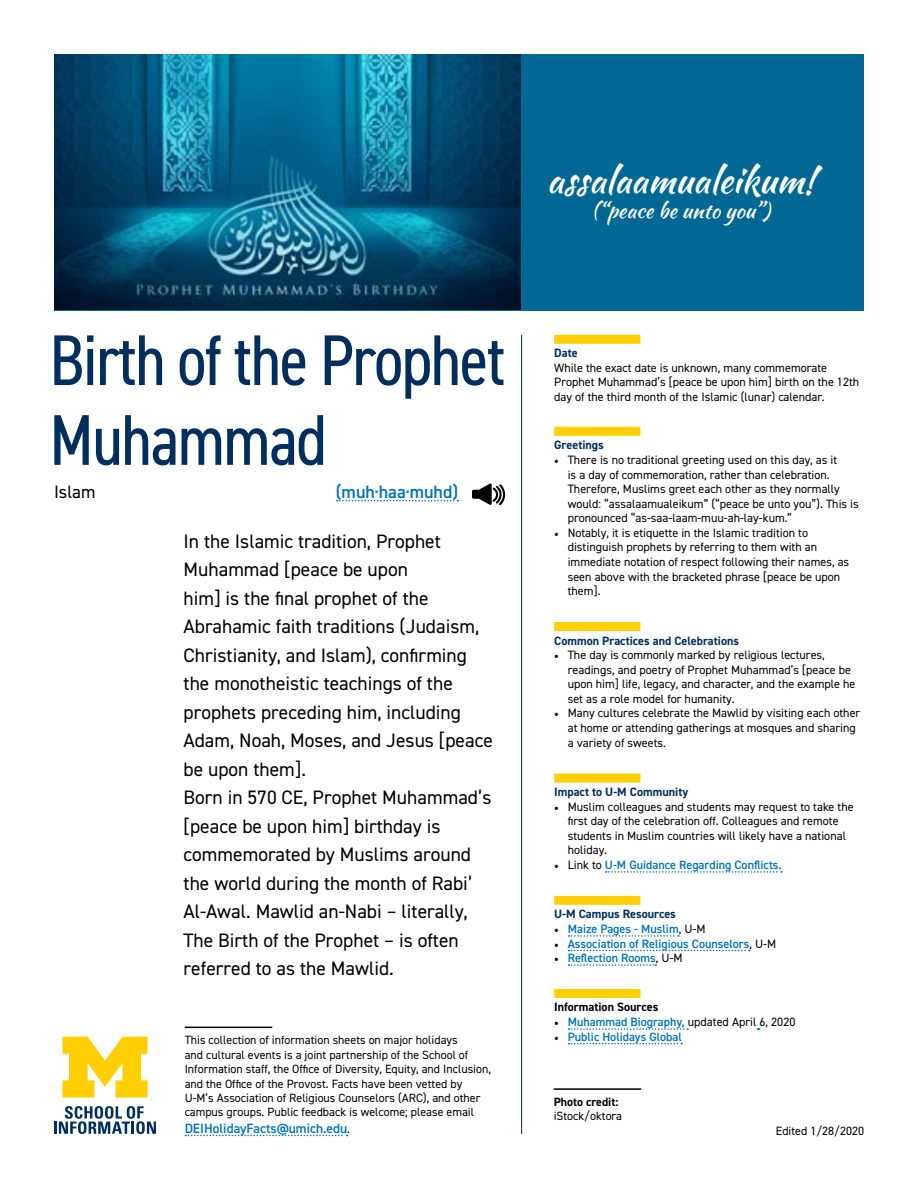
<style>
.page{position:relative;width:918px;height:1188px;background:#fff}
.page>*{position:absolute;margin:0;border:0;box-sizing:border-box;transform-origin:0 0}
.t1{font:condensed 72px/79.8px "DIN2014";letter-spacing:-.02em;color:#002e5e}
.t2{font:36px "Kaushan Script";color:#fff}
.t3{font:21px "Kaushan Script";color:#fff}
.t4{font:19.5px/28.5px "DIN2014";color:#000}
.t5{font:600 18px "DIN2014";color:#0075bc}
.t6{font:18px "DIN2014";color:#000}
.t7{font:600 13.5px "DIN2014";color:#0075bc}
.t8{font:12.15px/14.5px "DIN2014";color:#000}
.t9{font:600 12.15px "DIN2014";color:#0075bc}
.t10{font:700 12.15px "DIN2014";color:#002e5e}
.t11{font:700 12.15px "DIN2014";color:#000}
.t12{font:12px/14.4px "DIN2014";color:#000}
.t13{font:700 12px "DIN2014";color:#000}
.s1{font-weight:400;font-size:12px;color:#000}
.s2{font-family:"Minion Pro"}
.s3{font-family:"Minion Pro";font-weight:400;color:#000}
.s4{font-weight:400;color:#000}
</style>
<div class="page">
<svg style="left:472px;top:483px;width:33px;height:22px"></svg>
<div style="left:54px;top:54px;width:810px;height:257px;background:#016895"></div>
<div style="left:554px;top:335px;width:86px;height:9px;background:#ffcf01"></div>
<div style="left:554px;top:427px;width:86px;height:9px;background:#ffcf01"></div>
<div style="left:554px;top:622px;width:86px;height:9px;background:#ffcf01"></div>
<div style="left:554px;top:774px;width:86px;height:9px;background:#ffcf01"></div>
<svg style="left:606px;top:871px;width:176px;height:2px"></svg>
<div style="left:554px;top:896px;width:86px;height:9px;background:#ffcf01"></div>
<svg style="left:568px;top:935px;width:111px;height:2px"></svg>
<svg style="left:568px;top:950px;width:182px;height:1px"></svg>
<svg style="left:568px;top:964px;width:88px;height:2px"></svg>
<div style="left:554px;top:989px;width:86px;height:9px;background:#ffcf01"></div>
<svg style="left:568px;top:1028px;width:120px;height:2px"></svg>
<svg style="left:568px;top:1043px;width:114px;height:1px"></svg>
<svg style="left:337px;top:500px;width:121px;height:1px"></svg>
<hr style="left:185px;top:1027px;width:87px;height:1px;background:#000">
<svg style="left:185px;top:1135px;width:162px;height:1px"></svg>
<svg style="left:54px;top:1106px;width:102px;height:28px"></svg>
<svg style="left:62px;top:1037px;width:86px;height:61px"></svg>
<hr style="left:521px;top:335px;width:1px;height:799px;background:#002e5e">
<img style="left:54px;top:54px;width:467px;height:256px">
<hr style="left:554px;top:1088px;width:87px;height:2px;background:#000">
<h1 class="t1" style="left:49px;top:318px;width:458px">Birth of the Prophet<br>Muhammad</h1>
<h3 class="t6" style="left:54px;top:480px;width:43px">Islam</h3>
<h3 class="t5" style="left:336px;top:480px;width:124px">(muh·haa·muhd)</h3>
<p class="t4" style="left:184px;top:526px;width:311px">In the Islamic tradition, Prophet<br>Muhammad [peace be upon<br>him] is the final prophet of the<br>Abrahamic faith traditions (Judaism,<br>Christianity, and Islam), confirming the monotheistic teachings of the prophets preceding him, including<br>Adam, Noah, Moses, and Jesus [peace be upon them].<br>Born in 570 CE, Prophet Muhammad’s [peace be upon him] birthday is commemorated by Muslims around the world during the month of Rabi’<br>Al-Awal. Mawlid an-Nabi – literally,<br>The Birth of the Prophet – is often referred to as the Mawlid.</p>
<p class="t12" style="left:185px;top:1033px;width:308px">This collection of information sheets on major holidays<br>and cultural events is a joint partnership of the School of Information staff, the Office of Diversity, Equity, and Inclusion, and the Office of the Provost. Facts have been vetted by U-M’s Association of Religious Counselors (ARC), and other campus groups. Public feedback is welcome; please email</p>
<p class="t7" style="left:185px;top:1119px;width:167px">DEIHolidayFacts@umich.edu<span class="s1">.</span></p>
<h2 class="t2" style="left:547px;top:154px;width:270px">assalaamualeikum!</h2>
<h3 class="t3" style="left:592px;top:195px;width:180px">(“peace be unto you”)</h3>
<p class="t10" style="left:554px;top:345px;width:25px">Date</p>
<p class="t8" style="left:554px;top:360px;width:307px">While the exact date is unknown, many commemorate<br>Prophet Muhammad’s [peace be upon him] birth on the 12th day of the third month of the Islamic (lunar) calendar.</p>
<p class="t10" style="left:554px;top:437px;width:51px">Greetings</p>
<p class="t8" style="left:568px;top:452px;width:293px;text-indent:-13px"><span class="s2">•</span> There is no traditional greeting used on this day, as it<br>is a day of commemoration, rather than celebration.<br>Therefore, Muslims greet each other as they normally would: “assalaamualeikum” (“peace be unto you”). This is pronounced “as-saa-laam-muu-ah-lay-kum.”</p>
<p class="t8" style="left:568px;top:525px;width:283px;text-indent:-13px"><span class="s2">•</span> Notably, it is etiquette in the Islamic tradition to distinguish prophets by referring to them with an immediate notation of respect following their names, as seen above with the bracketed phrase [peace be upon them].</p>
<p class="t10" style="left:554px;top:632px;width:186px">Common Practices and Celebrations</p>
<p class="t8" style="left:568px;top:647px;width:289px;text-indent:-13px"><span class="s2">•</span> The day is commonly marked by religious lectures, readings, and poetry of Prophet Muhammad’s [peace be upon him] life, legacy, and character, and the example he set as a role model for humanity.</p>
<p class="t8" style="left:568px;top:706px;width:294px;text-indent:-13px"><span class="s2">•</span> Many cultures celebrate the Mawlid by visiting each other at home or attending gatherings at mosques and sharing a variety of sweets.</p>
<p class="t10" style="left:554px;top:784px;width:135px">Impact to U-M Community</p>
<p class="t8" style="left:568px;top:799px;width:287px;text-indent:-13px"><span class="s2">•</span> Muslim colleagues and students may request to take the first day of the celebration off. Colleagues and remote students in Muslim countries will likely have a national holiday.</p>
<p class="t9" style="left:554px;top:857px;width:229px"><span class="s3">•</span> <span class="s4">Link to</span> U-M Guidance Regarding Conflicts.</p>
<p class="t10" style="left:554px;top:906px;width:123px">U-M Campus Resources</p>
<p class="t9" style="left:554px;top:921px;width:153px"><span class="s3">•</span> Maize Pages - Muslim<span class="s4">, U-M</span></p>
<p class="t9" style="left:554px;top:935px;width:224px"><span class="s3">•</span> Association of Religious Counselors<span class="s4">, U-M</span></p>
<p class="t9" style="left:554px;top:950px;width:130px"><span class="s3">•</span> Reflection Rooms<span class="s4">, U-M</span></p>
<p class="t11" style="left:554px;top:999px;width:106px">Information Sources</p>
<p class="t9" style="left:554px;top:1014px;width:243px"><span class="s3">•</span> Muhammad Biography, <span class="s4">updated April 6, 2020</span></p>
<p class="t9" style="left:554px;top:1028px;width:129px"><span class="s3">•</span> Public Holidays Global</p>
<p class="t13" style="left:554px;top:1094px;width:66px">Photo credit:</p>
<p class="t12" style="left:554px;top:1109px;width:70px">iStock/oktora</p>
<p class="t12" style="left:776px;top:1123px;width:90px">Edited 1/28/2020</p>
</div>
